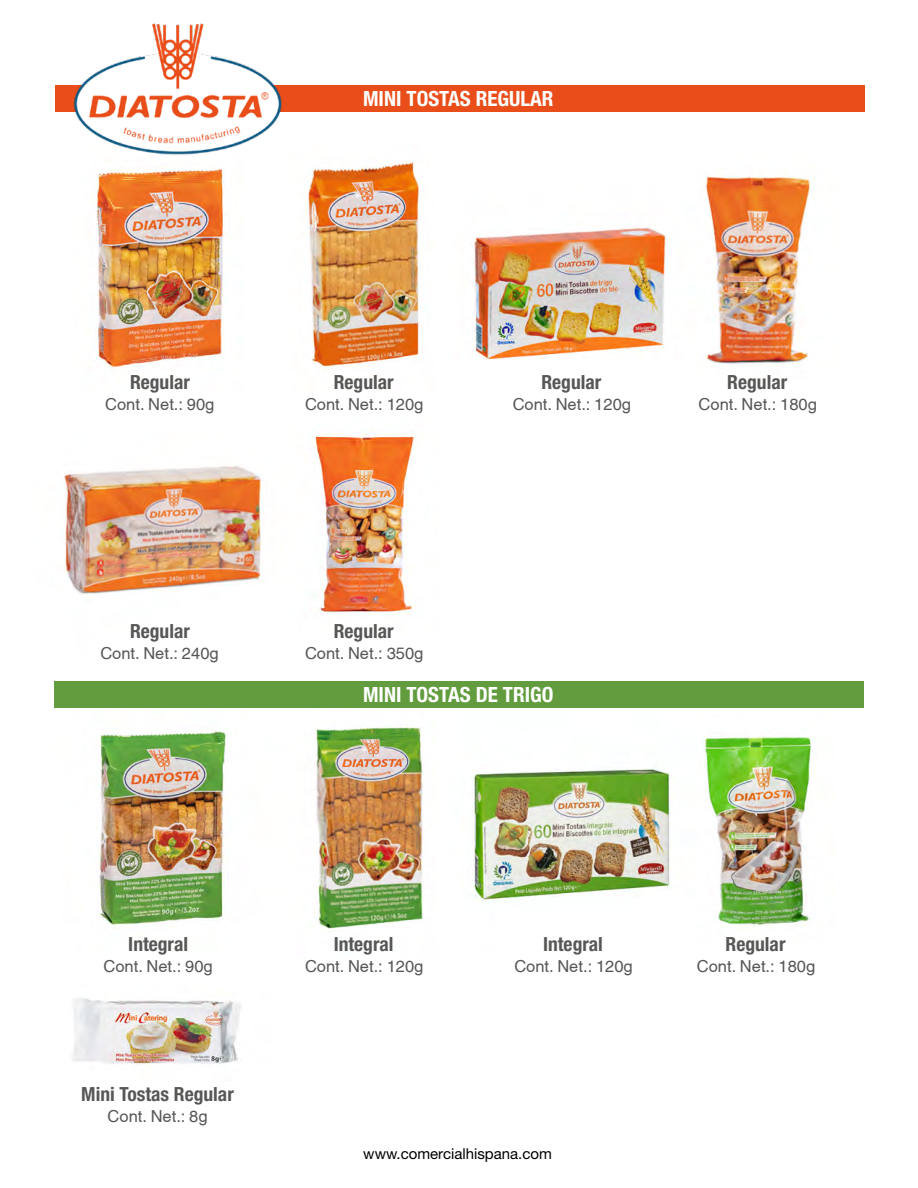
<style>
.page{position:relative;width:918px;height:1188px;background:#fff}
.page>*{position:absolute;margin:0;border:0;box-sizing:border-box;transform-origin:0 0}
.t1{font:700 condensed 21px "Helvetica Neue LT Pro";color:#fff}
.t2{font:700 condensed 19.5px "Helvetica Neue LT Pro";color:#575756}
.t3{font:16.5px "Helvetica";color:#575756}
.t4{font:15px "Helvetica Neue LT Std";color:#000}
</style>
<div class="page">
<img style="left:96px;top:167px;width:131px;height:201px">
<img style="left:306px;top:161px;width:114px;height:209px">
<img style="left:314px;top:725px;width:109px;height:204px">
<img style="left:99px;top:729px;width:129px;height:200px">
<img style="left:72px;top:998px;width:169px;height:69px">
<img style="left:705px;top:176px;width:106px;height:188px">
<img style="left:703px;top:736px;width:112px;height:190px">
<img style="left:63px;top:465px;width:199px;height:129px">
<img style="left:314px;top:431px;width:101px;height:182px">
<img style="left:471px;top:767px;width:200px;height:134px">
<img style="left:472px;top:227px;width:196px;height:132px">
<div style="left:55px;top:85px;width:810px;height:27px;background:#e94e1a"></div>
<div style="left:54px;top:681px;width:810px;height:27px;background:#629c3e"></div>
<img style="left:73px;top:23px;width:209px;height:132px">
<p class="t1" style="left:363px;top:85px;width:192px">MINI TOSTAS REGULAR</p>
<p class="t2" style="left:130px;top:371px;width:61px">Regular</p>
<p class="t3" style="left:105px;top:395px;width:111px">Cont. Net.: 90g</p>
<p class="t2" style="left:130px;top:619px;width:61px">Regular</p>
<p class="t3" style="left:100px;top:644px;width:120px">Cont. Net.: 240g</p>
<p class="t2" style="left:334px;top:371px;width:61px">Regular</p>
<p class="t3" style="left:305px;top:395px;width:120px">Cont. Net.: 120g</p>
<p class="t2" style="left:541px;top:371px;width:61px">Regular</p>
<p class="t3" style="left:513px;top:395px;width:120px">Cont. Net.: 120g</p>
<p class="t2" style="left:727px;top:371px;width:61px">Regular</p>
<p class="t3" style="left:699px;top:395px;width:120px">Cont. Net.: 180g</p>
<p class="t2" style="left:334px;top:619px;width:61px">Regular</p>
<p class="t3" style="left:305px;top:644px;width:120px">Cont. Net.: 350g</p>
<p class="t1" style="left:363px;top:682px;width:192px">MINI TOSTAS DE TRIGO</p>
<p class="t2" style="left:128px;top:933px;width:61px">Integral</p>
<p class="t3" style="left:104px;top:957px;width:111px">Cont. Net.: 90g</p>
<p class="t2" style="left:81px;top:1082px;width:154px">Mini Tostas Regular</p>
<p class="t3" style="left:108px;top:1107px;width:101px">Cont. Net.: 8g</p>
<p class="t2" style="left:334px;top:933px;width:61px">Integral</p>
<p class="t3" style="left:305px;top:957px;width:120px">Cont. Net.: 120g</p>
<p class="t2" style="left:543px;top:933px;width:61px">Integral</p>
<p class="t3" style="left:514px;top:957px;width:120px">Cont. Net.: 120g</p>
<p class="t2" style="left:726px;top:933px;width:61px">Regular</p>
<p class="t3" style="left:697px;top:957px;width:120px">Cont. Net.: 180g</p>
<p class="t4" style="left:363px;top:1144px;width:190px">www.comercialhispana.com</p>
</div>
